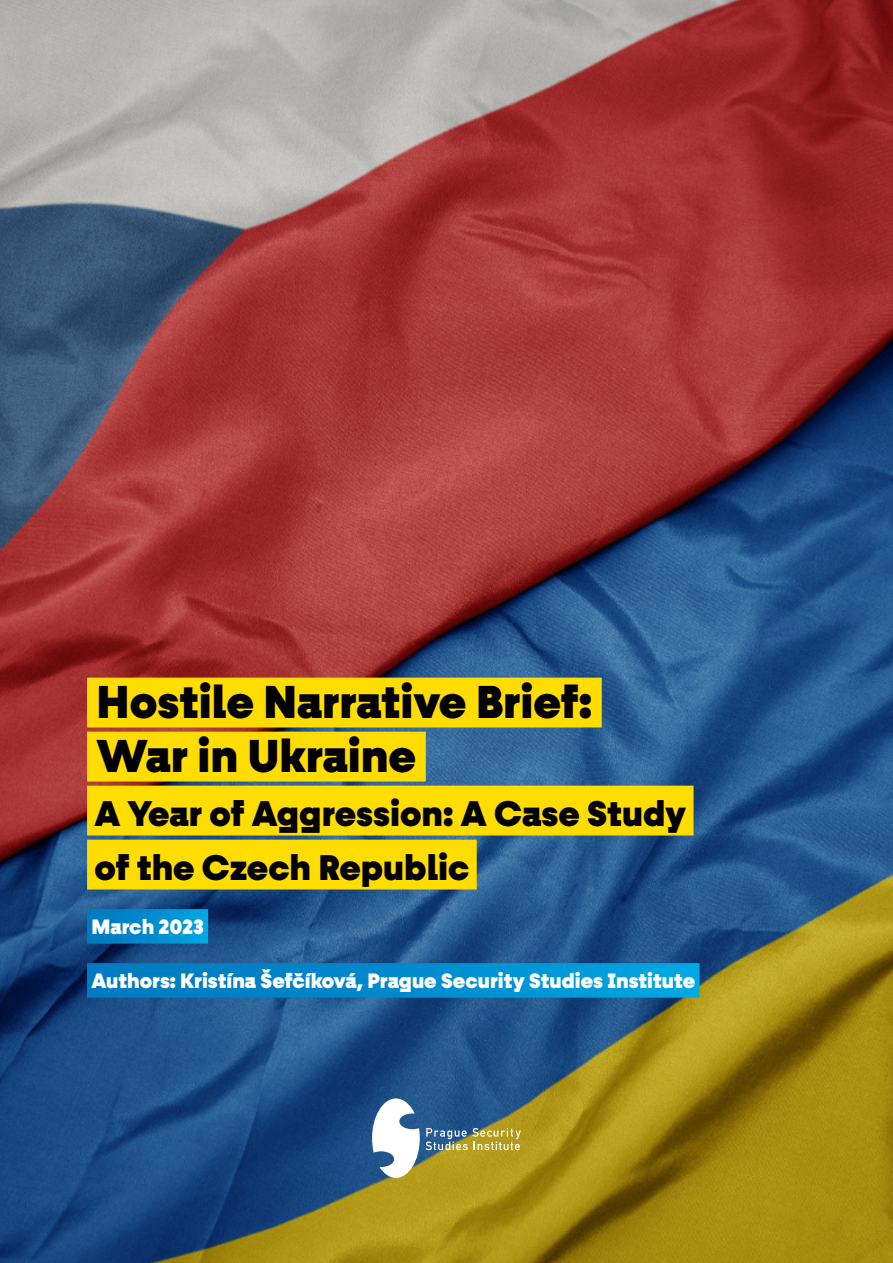
<style>
.page{position:relative;width:893px;height:1263px;background:#fff}
.page>*{position:absolute;margin:0;border:0;box-sizing:border-box;transform-origin:0 0}
.t1{font:900 46.5px/54px "Fractul";color:#000}
.t2{font:900 36px/54px "Fractul";color:#000}
.t3{font:900 21px "Fractul";color:#fff}
</style>
<div class="page">
<img style="left:0;top:0;width:893px;height:1263px">
<svg style="left:372px;top:1098px;width:48px;height:80px"></svg>
<svg style="left:426px;top:1128px;width:95px;height:22px;background:#9a9e72"></svg>
<div style="left:87px;top:678px;width:515px;height:49px;background:#fd0"></div>
<div style="left:87px;top:732px;width:339px;height:49px;background:#fd0"></div>
<div style="left:87px;top:786px;width:606px;height:49px;background:#fd0"></div>
<div style="left:87px;top:840px;width:390px;height:49px;background:#fd0"></div>
<div style="left:87px;top:909px;width:121px;height:34px;background:linear-gradient(to right,#0075bd,#00a3e0)"></div>
<div style="left:87px;top:963px;width:612px;height:34px;background:linear-gradient(to right,#0075bd,#00a4e0)"></div>
<h1 class="t1" style="left:97px;top:675px;width:497px">Hostile Narrative Brief:<br>War in Ukraine</h1>
<h2 class="t2" style="left:94px;top:786px;width:593px">A Year of Aggression: A Case Study of the Czech Republic</h2>
<p class="t3" style="left:91px;top:914px;width:114px">March 2023</p>
<p class="t3" style="left:91px;top:968px;width:605px">Authors: Kristína Šefčíková, Prague Security Studies Institute</p>
</div>
